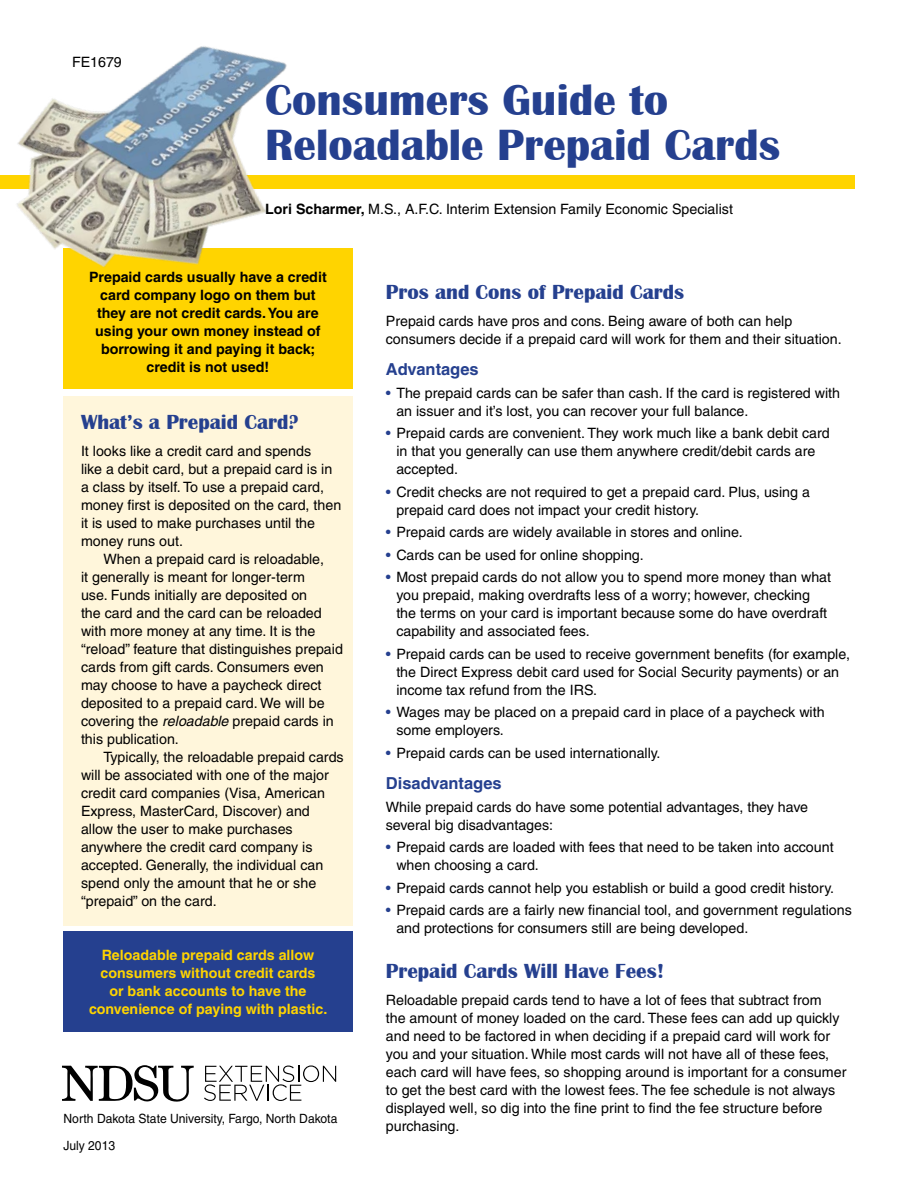
<style>
.page{position:relative;width:918px;height:1188px;background:#fff}
.page>*{position:absolute;margin:0;border:0;box-sizing:border-box;transform-origin:0 0}
.Headline{font:700 45px/45px "Britannic";color:#25408f}
.Subhead_1{font:700 21px "Britannic";color:#25408f}
.Subhead_2{font:700 16.5px "Helvetica";color:#25408f}
.Body_text{font:14.25px/18px "Helvetica";color:#000}
.Bullets{font:14.25px/18px "Helvetica";color:#000}
.Body_text-2{font:700 14.25px/18px "Helvetica";color:#000;text-align:center}
.Body_text-3{font:700 14.25px/18px "Helvetica";color:#ffd400;text-align:center}
.Body_text-4{font:12.75px "Helvetica";color:#000;scale:.95 1}
.s1{font-weight:700}
.s2{font-style:italic}
.s3{color:#25408f}
</style>
<div class="page">
<div style="left:64px;top:397px;width:289px;height:529px;background:#fff6db"></div>
<div style="left:63px;top:932px;width:290px;height:100px;background:#25408f"></div>
<div style="left:63px;top:249px;width:290px;height:140px;background:#ffd400"></div>
<div style="left:0;top:175px;width:855px;height:14px;background:#ffd400"></div>
<img style="left:17px;top:46px;width:336px;height:221px">
<svg style="left:62px;top:1065px;width:132px;height:37px"></svg>
<svg style="left:204px;top:1065px;width:132px;height:36px"></svg>
<p class="Body_text" style="left:72px;top:53px;width:51px">FE1679</p>
<p class="Headline" style="left:265px;top:78px;width:517px">Consumers Guide to<br>Reloadable Prepaid Cards</p>
<p class="Body_text" style="left:265px;top:200px;width:469px"><span class="s1">Lori Scharmer,</span> M.S., A.F.C. Interim Extension Family Economic Specialist</p>
<p class="Body_text-2" style="left:89px;top:268px;width:239px">Prepaid cards usually have a credit card company logo on them but they are not credit cards. You are using your own money instead of borrowing it and paying it back; credit is not used!</p>
<p class="Subhead_1" style="left:81px;top:410px;width:219px">What’s a Prepaid Card?</p>
<p class="Body_text" style="left:81px;top:442px;width:262px">It looks like a credit card and spends<br>like a debit card, but a prepaid card is in a class by itself. To use a prepaid card, money first is deposited on the card, then it is used to make purchases until the money runs out.</p>
<p class="Body_text" style="left:81px;top:550px;width:263px;text-indent:22px">When a prepaid card is reloadable,<br>it generally is meant for longer-term<br>use. Funds initially are deposited on<br>the card and the card can be reloaded with more money at any time. It is the “reload” feature that distinguishes prepaid cards from gift cards. Consumers even may choose to have a paycheck direct deposited to a prepaid card. We will be covering the <span class="s2">reloadable</span> prepaid cards in this publication.</p>
<p class="Body_text" style="left:81px;top:748px;width:264px;text-indent:22px">Typically, the reloadable prepaid cards will be associated with one of the major credit card companies (Visa, American Express, MasterCard, Discover) and allow the user to make purchases anywhere the credit card company is accepted. Generally, the individual can spend only the amount that he or she “prepaid” on the card.</p>
<p class="Body_text-3" style="left:89px;top:946px;width:240px">Reloadable prepaid cards allow consumers without credit cards<br>or bank accounts to have the convenience of paying with plastic.</p>
<p class="Body_text-4" style="left:64px;top:1111px;width:290px">North Dakota State University, Fargo, North Dakota</p>
<p class="Body_text-4" style="left:64px;top:1138px;width:56px">July 2013</p>
<p class="Subhead_1" style="left:386px;top:280px;width:300px">Pros and Cons of Prepaid Cards</p>
<p class="Body_text" style="left:386px;top:312px;width:457px">Prepaid cards have pros and cons. Being aware of both can help consumers decide if a prepaid card will work for them and their situation.</p>
<p class="Subhead_2" style="left:386px;top:359px;width:94px">Advantages</p>
<p class="Body_text" style="left:396px;top:384px;width:445px;text-indent:-10px"><span class="s3">•</span> The prepaid cards can be safer than cash. If the card is registered with an issuer and it’s lost, you can recover your full balance.</p>
<p class="Body_text" style="left:396px;top:424px;width:435px;text-indent:-10px"><span class="s3">•</span> Prepaid cards are convenient. They work much like a bank debit card in that you generally can use them anywhere credit/debit cards are accepted.</p>
<p class="Body_text" style="left:396px;top:483px;width:415px;text-indent:-10px"><span class="s3">•</span> Credit checks are not required to get a prepaid card. Plus, using a prepaid card does not impact your credit history.</p>
<p class="Body_text" style="left:386px;top:523px;width:359px"><span class="s3">•</span> Prepaid cards are widely available in stores and online.</p>
<p class="Body_text" style="left:386px;top:546px;width:259px"><span class="s3">•</span> Cards can be used for online shopping.</p>
<p class="Body_text" style="left:396px;top:568px;width:436px;text-indent:-10px"><span class="s3">•</span> Most prepaid cards do not allow you to spend more money than what you prepaid, making overdrafts less of a worry; however, checking the terms on your card is important because some do have overdraft capability and associated fees.</p>
<p class="Bullets" style="left:396px;top:645px;width:455px;text-indent:-10px"><span class="s3">•</span> Prepaid cards can be used to receive government benefits (for example, the Direct Express debit card used for Social Security payments) or an income tax refund from the IRS.</p>
<p class="Body_text" style="left:396px;top:703px;width:430px;text-indent:-10px"><span class="s3">•</span> Wages may be placed on a prepaid card in place of a paycheck with some employers.</p>
<p class="Body_text" style="left:386px;top:744px;width:276px"><span class="s3">•</span> Prepaid cards can be used internationally.</p>
<p class="Subhead_2" style="left:386px;top:773px;width:117px">Disadvantages</p>
<p class="Bullets" style="left:386px;top:798px;width:424px">While prepaid cards do have some potential advantages, they have several big disadvantages:</p>
<p class="Bullets" style="left:396px;top:838px;width:439px;text-indent:-10px"><span class="s3">•</span> Prepaid cards are loaded with fees that need to be taken into account when choosing a card.</p>
<p class="Bullets" style="left:386px;top:879px;width:450px"><span class="s3">•</span> Prepaid cards cannot help you establish or build a good credit history.</p>
<p class="Bullets" style="left:396px;top:901px;width:457px;text-indent:-10px"><span class="s3">•</span> Prepaid cards are a fairly new financial tool, and government regulations and protections for consumers still are being developed.</p>
<p class="Subhead_1" style="left:386px;top:959px;width:280px">Prepaid Cards Will Have Fees!</p>
<p class="Body_text" style="left:386px;top:991px;width:462px">Reloadable prepaid cards tend to have a lot of fees that subtract from<br>the amount of money loaded on the card. These fees can add up quickly and need to be factored in when deciding if a prepaid card will work for you and your situation. While most cards will not have all of these fees, each card will have fees, so shopping around is important for a consumer to get the best card with the lowest fees. The fee schedule is not always displayed well, so dig into the fine print to find the fee structure before purchasing.</p>
</div>
